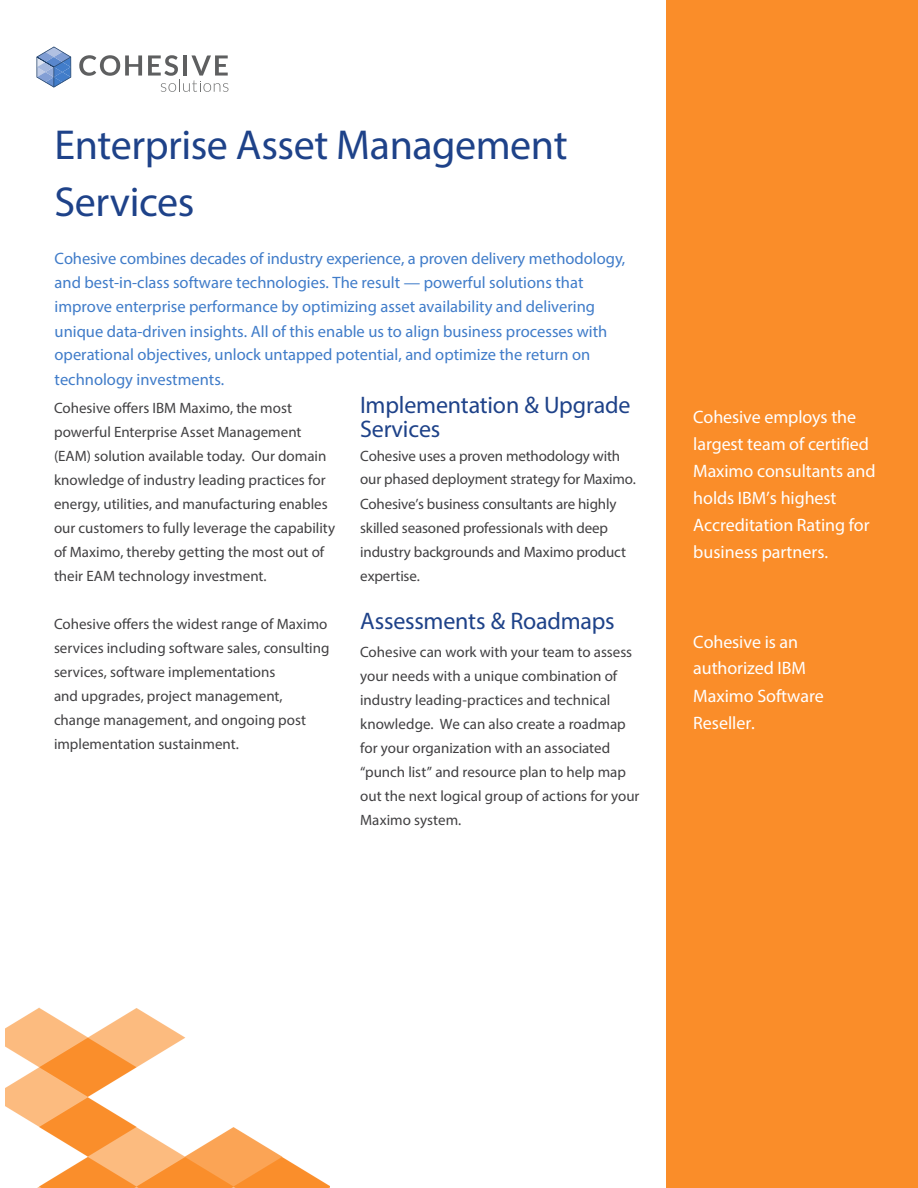
<style>
.page{position:relative;width:918px;height:1188px;background:#fff}
.page>*{position:absolute;margin:0;border:0;box-sizing:border-box;transform-origin:0 0}
.t1{font:42px/56.4px "Myriad Pro";letter-spacing:-.01em;color:#1e4289}
.t2{font:24px/24px "Myriad Pro";letter-spacing:-.005em;color:#1e4289}
.t3{font:18px/27px "Myriad Pro";letter-spacing:-.005em;color:#fff}
.t4{font:16.5px/24.2px "Myriad Pro";color:#407cc9}
.t5{font:15px/24px "Myriad Pro";color:#414042}
</style>
<div class="page">
<svg style="left:79px;top:55px;width:63px;height:21px"></svg>
<svg style="left:148px;top:55px;width:80px;height:37px"></svg>
<svg style="left:37px;top:47px;width:34px;height:41px"></svg>
<div style="left:666px;top:0;width:252px;height:1188px;background:#fa8d29"></div>
<svg style="left:70px;top:1187px;width:260px;height:1px"></svg>
<img style="left:6px;top:1007px;width:324px;height:180px">
<h1 class="t1" style="left:55px;top:116px;width:514px">Enterprise Asset Management<br>Services</h1>
<p class="t4" style="left:55px;top:246px;width:572px">Cohesive combines decades of industry experience, a proven delivery methodology, and best-in-class software technologies. The result — powerful solutions that improve enterprise performance by optimizing asset availability and delivering unique data-driven insights. All of this enable us to align business processes with operational objectives, unlock untapped potential, and optimize the return on technology investments.</p>
<p class="t5" style="left:54px;top:396px;width:283px">Cohesive offers IBM Maximo, the most powerful Enterprise Asset Management (EAM) solution available today. Our domain knowledge of industry leading practices for energy, utilities, and manufacturing enables our customers to fully leverage the capability of Maximo, thereby getting the most out of their EAM technology investment.</p>
<p class="t5" style="left:54px;top:612px;width:277px">Cohesive offers the widest range of Maximo services including software sales, consulting services, software implementations<br>and upgrades, project management, change management, and ongoing post implementation sustainment.</p>
<h2 class="t2" style="left:360px;top:393px;width:272px">Implementation &amp; Upgrade<br>Services</h2>
<p class="t5" style="left:360px;top:444px;width:277px">Cohesive uses a proven methodology with our phased deployment strategy for Maximo.<br>Cohesive’s business consultants are highly skilled seasoned professionals with deep industry backgrounds and Maximo product expertise.</p>
<h2 class="t2" style="left:360px;top:609px;width:256px">Assessments &amp; Roadmaps</h2>
<p class="t5" style="left:360px;top:639px;width:281px">Cohesive can work with your team to assess your needs with a unique combination of industry leading-practices and technical knowledge. We can also create a roadmap for your organization with an associated “punch list” and resource plan to help map out the next logical group of actions for your Maximo system.</p>
<p class="t3" style="left:693px;top:403px;width:184px">Cohesive employs the largest team of certified<br>Maximo consultants and holds IBM’s highest<br>Accreditation Rating for business partners.</p>
<p class="t3" style="left:693px;top:628px;width:132px">Cohesive is an authorized IBM<br>Maximo Software<br>Reseller.</p>
</div>
